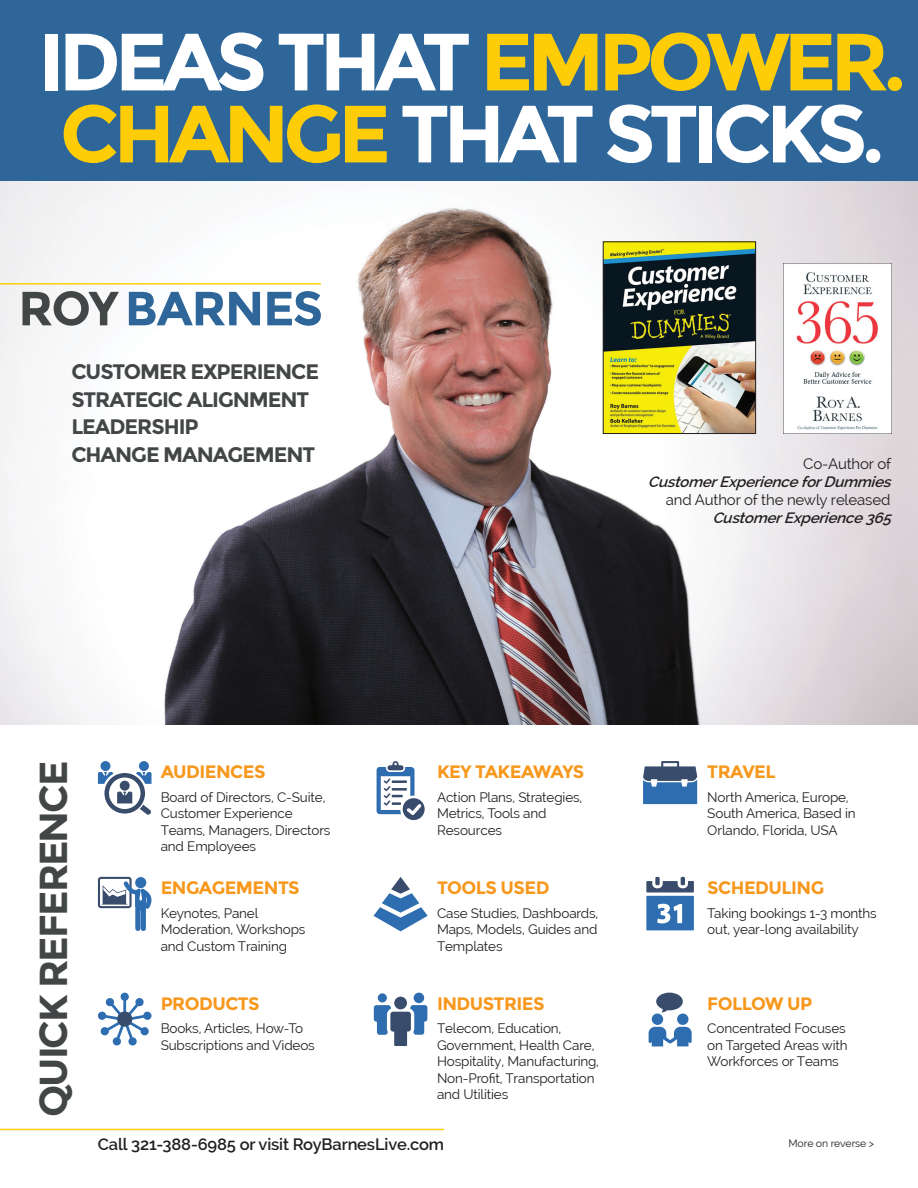
<style>
.page{position:relative;width:918px;height:1188px;background:#fff}
.page>*{position:absolute;margin:0;border:0;box-sizing:border-box;transform-origin:0 0}
.t1{font:700 81px/72px "Montserrat";letter-spacing:-.075em;color:#fff}
.t2{font:700 39px "Montserrat";letter-spacing:-.05em;color:#434646}
.t3{font:700 21px/27.8px "Montserrat";letter-spacing:-.05em;color:#434646}
.t4{font:700 18px "Montserrat";letter-spacing:-.03em;color:#f7981d}
.t5{font:600 16.5px "Raleway";letter-spacing:-.01em;color:#231f20}
.t6{font:italic 600 15px "Raleway";color:#231f20}
.t7{font:15px "Raleway";letter-spacing:-.01em;color:#231f20}
.t8{font:13.5px/16.5px "Raleway";letter-spacing:-.01em;color:#231f20}
.t9{font:10.5px "Raleway";letter-spacing:-.01em;color:#231f20}
.s1{color:#fecd08}
</style>
<div class="page">
<img style="left:0;top:180px;width:918px;height:544px">
<div style="left:0;top:0;width:918px;height:180px;background:#2e669a"></div>
<svg style="left:23px;top:291px;width:96px;height:35px"></svg>
<svg style="left:129px;top:292px;width:131px;height:33px"></svg>
<svg style="left:267px;top:291px;width:54px;height:35px"></svg>
<hr style="left:0;top:283px;width:321px;height:2px;background:#fecd08">
<svg style="left:374px;top:877px;width:54px;height:54px"></svg>
<div style="left:101px;top:761px;width:10px;height:10px;background:#2e6db0;border-radius:50%"></div>
<div style="left:139px;top:761px;width:10px;height:10px;background:#2e6db0;border-radius:50%"></div>
<svg style="left:98px;top:772px;width:54px;height:43px"></svg>
<svg style="left:377px;top:761px;width:48px;height:59px"></svg>
<svg style="left:643px;top:761px;width:54px;height:43px;background:#567ba6"></svg>
<svg style="left:646px;top:877px;width:48px;height:53px"></svg>
<svg style="left:98px;top:993px;width:54px;height:53px"></svg>
<div style="left:117px;top:1012px;width:15px;height:14px;background:#394c6c;border-radius:50%"></div>
<div style="left:652px;top:1014px;width:11px;height:11px;background:#2e6db0;border-radius:50%"></div>
<div style="left:677px;top:1014px;width:12px;height:11px;background:#2e6db0;border-radius:50%"></div>
<svg style="left:649px;top:1027px;width:43px;height:19px"></svg>
<svg style="left:656px;top:993px;width:27px;height:20px"></svg>
<svg style="left:98px;top:877px;width:54px;height:54px"></svg>
<div style="left:135px;top:877px;width:11px;height:11px;background:#2e6db0;border-radius:50%"></div>
<div style="left:378px;top:993px;width:9px;height:9px;background:#2e6db0;border-radius:50%"></div>
<div style="left:414px;top:993px;width:10px;height:10px;background:#2e6db0;border-radius:50%"></div>
<svg style="left:374px;top:1005px;width:53px;height:41px"></svg>
<div style="left:394px;top:997px;width:13px;height:12px;background:#394c6c;border-radius:50%"></div>
<img style="left:605px;top:243px;width:149px;height:189px">
<div style="left:603px;top:241px;width:153px;height:193px;border:1px solid #231f20"></div>
<hr style="left:0;top:1129px;width:444px;height:1px;background:#fecd08">
<img style="left:783px;top:264px;width:108px;height:170px">
<h1 class="t1" style="left:38px;top:26px;width:870px">IDEAS THAT <span class="s1">EMPOWER.<br>CHANGE</span> THAT STICKS.</h1>
<h3 class="t3" style="left:71px;top:358px;width:250px">CUSTOMER EXPERIENCE<br>STRATEGIC ALIGNMENT<br>LEADERSHIP<br>CHANGE MANAGEMENT</h3>
<p class="t7" style="left:803px;top:455px;width:89px">Co-Author of</p>
<p class="t6" style="left:648px;top:473px;width:249px">CustomerExperienceforDummies</p>
<p class="t7" style="left:666px;top:491px;width:226px">and Author of the newly released</p>
<p class="t6" style="left:712px;top:509px;width:185px">CustomerExperience365</p>
<h2 class="t2" style="left:30px;top:1117px;width:358px;rotate:-90deg">QUICK REFERENCE</h2>
<h3 class="t4" style="left:161px;top:761px;width:106px">AUDIENCES</h3>
<p class="t8" style="left:161px;top:789px;width:171px">Board of Directors, C-Suite,<br>Customer Experience<br>Teams, Managers, Directors and Employees</p>
<h3 class="t4" style="left:161px;top:877px;width:141px">ENGAGEMENTS</h3>
<p class="t8" style="left:161px;top:904px;width:146px">Keynotes, Panel<br>Moderation, Workshops and Custom Training</p>
<h3 class="t4" style="left:161px;top:993px;width:101px">PRODUCTS</h3>
<p class="t8" style="left:161px;top:1020px;width:156px">Books, Articles, How-To<br>Subscriptions and Videos</p>
<h3 class="t4" style="left:437px;top:761px;width:149px">KEY TAKEAWAYS</h3>
<p class="t8" style="left:437px;top:789px;width:147px">Action Plans, Strategies,<br>Metrics, Tools and<br>Resources</p>
<h3 class="t4" style="left:437px;top:877px;width:114px">TOOLS USED</h3>
<p class="t8" style="left:437px;top:904px;width:163px;text-align:justify">Case Studies, Dashboards, Maps, Models, Guides and Templates</p>
<h3 class="t4" style="left:437px;top:993px;width:109px">INDUSTRIES</h3>
<p class="t8" style="left:437px;top:1020px;width:164px">Telecom, Education,<br>Government, Health Care,<br>Hospitality, Manufacturing,<br>Non-Profit, Transportation and Utilities</p>
<p class="t5" style="left:98px;top:1135px;width:348px">Call 321-388-6985 or visit RoyBarnesLive.com</p>
<h3 class="t4" style="left:707px;top:761px;width:70px">TRAVEL</h3>
<p class="t8" style="left:707px;top:789px;width:150px">North America, Europe,<br>South America, Based in<br>Orlando, Florida, USA</p>
<h3 class="t4" style="left:707px;top:877px;width:118px">SCHEDULING</h3>
<p class="t8" style="left:707px;top:904px;width:171px">Taking bookings 1-3 months out, year-long availability</p>
<h3 class="t4" style="left:707px;top:993px;width:107px">FOLLOW UP</h3>
<p class="t8" style="left:707px;top:1020px;width:142px">Concentrated Focuses on Targeted Areas with<br>Workforces or Teams</p>
<p class="t9" style="left:789px;top:1137px;width:87px">More on reverse &gt;</p>
</div>
